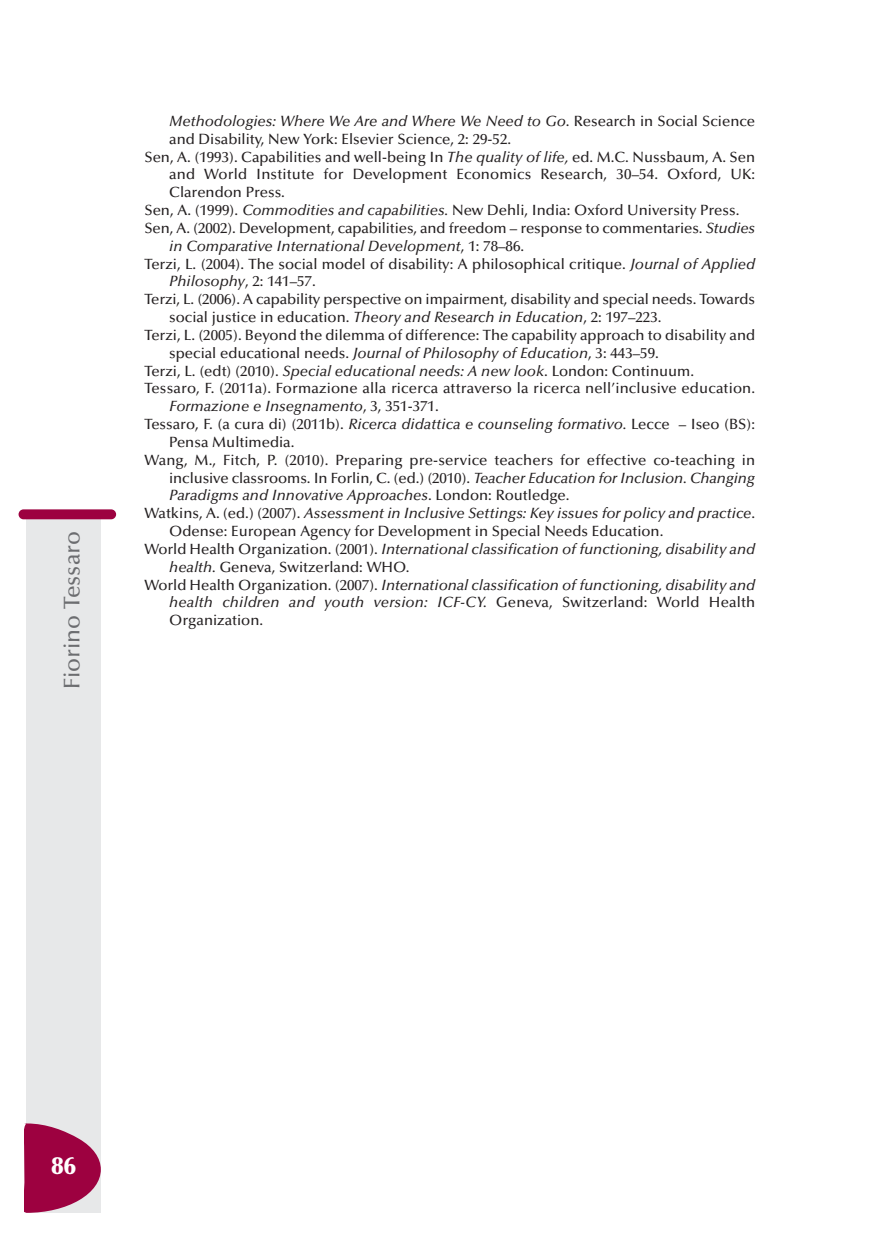
<style>
.page{position:relative;width:869px;height:1241px;background:#fff}
.page>*{position:absolute;margin:0;border:0;box-sizing:border-box;transform-origin:0 0}
.t1{font:900 24.5px "Optima";color:#fff}
.t2{font:500 22.75px "Optima";color:#6c6d70}
.t3{font:500 14.88px "Optima";color:#231f20}
.t4{font:italic 500 14.88px "Optima";color:#231f20}
.s1{font-style:normal}
.s2{font-style:italic}
</style>
<div class="page">
<div style="left:27px;top:517px;width:74px;height:695px;background:#e7e8e9"></div>
<div style="left:19px;top:509px;width:97px;height:10px;background:#9d0140;border-radius:5px"></div>
<svg style="left:24px;top:1122px;width:77px;height:90px"></svg>
<h2 class="t2" style="left:63px;top:689px;width:159px;rotate:-90deg">Fiorino Tessaro</h2>
<p class="t4" style="left:169px;top:115px;width:587px">Methodologies: Where We Are and Where We Need to Go<span class="s1">. Research in Social Science</span></p>
<p class="t3" style="left:169px;top:133px;width:343px">and Disability, New York: Elsevier Science, 2: 29-52.</p>
<p class="t3" style="left:144px;top:151px;width:612px">Sen, A. (1993). Capabilities and well-being In <span class="s2">The quality of life,</span> ed. M.C. Nussbaum, A. Sen</p>
<p class="t3" style="left:169px;top:168px;width:587px">and World Institute for Development Economics Research, 30–54. Oxford, UK:</p>
<p class="t3" style="left:169px;top:186px;width:117px">Clarendon Press.</p>
<p class="t3" style="left:144px;top:204px;width:596px">Sen, A. (1999). <span class="s2">Commodities and capabilities.</span> New Dehli, India: Oxford University Press.</p>
<p class="t3" style="left:144px;top:222px;width:612px">Sen, A. (2002). Development, capabilities, and freedom – response to commentaries. <span class="s2">Studies</span></p>
<p class="t4" style="left:169px;top:240px;width:356px">in Comparative International Development<span class="s1">, 1: 78–86.</span></p>
<p class="t3" style="left:144px;top:258px;width:612px">Terzi, L. (2004). The social model of disability: A philosophical critique. <span class="s2">Journal of Applied</span></p>
<p class="t4" style="left:169px;top:275px;width:148px">Philosophy<span class="s1">, 2: 141–57.</span></p>
<p class="t3" style="left:144px;top:293px;width:612px">Terzi, L. (2006). A capability perspective on impairment, disability and special needs. Towards</p>
<p class="t3" style="left:169px;top:311px;width:493px">social justice in education. <span class="s2">Theory and Research in Education</span>, 2: 197–223.</p>
<p class="t3" style="left:144px;top:329px;width:612px">Terzi, L. (2005). Beyond the dilemma of difference: The capability approach to disability and</p>
<p class="t3" style="left:169px;top:347px;width:491px">special educational needs. <span class="s2">Journal of Philosophy of Education</span>, 3: 443–59.</p>
<p class="t3" style="left:144px;top:365px;width:551px">Terzi, L. (edt) (2010). <span class="s2">Special educational needs: A new look</span>. London: Continuum.</p>
<p class="t3" style="left:144px;top:382px;width:612px">Tessaro, F. (2011a). Formazione alla ricerca attraverso la ricerca nell’inclusive education.</p>
<p class="t4" style="left:169px;top:400px;width:271px">Formazione e Insegnamento<span class="s1">, 3, 351-371.</span></p>
<p class="t3" style="left:144px;top:418px;width:612px">Tessaro, F. (a cura di) (2011b). <span class="s2">Ricerca didattica e counseling formativo.</span> Lecce – Iseo (BS):</p>
<p class="t3" style="left:169px;top:436px;width:127px">Pensa Multimedia.</p>
<p class="t3" style="left:144px;top:454px;width:612px">Wang, M., Fitch, P. (2010). Preparing pre-service teachers for effective co-teaching in</p>
<p class="t3" style="left:169px;top:471px;width:587px">inclusive classrooms. In Forlin, C. (ed.) (2010). <span class="s2">Teacher Education for Inclusion. Changing</span></p>
<p class="t4" style="left:169px;top:489px;width:401px">Paradigms and Innovative Approaches<span class="s1">. London: Routledge.</span></p>
<p class="t4" style="left:144px;top:507px;width:612px"><span class="s1">Watkins, A. (ed.) (2007).</span> Assessment in Inclusive Settings: Key issues for policy and practice<span class="s1">.</span></p>
<p class="t3" style="left:169px;top:525px;width:495px">Odense: European Agency for Development in Special Needs Education.</p>
<p class="t4" style="left:144px;top:543px;width:612px"><span class="s1">World Health Organization. (2001).</span> International classification of functioning, disability and</p>
<p class="t3" style="left:169px;top:561px;width:242px"><span class="s2">health.</span> Geneva, Switzerland: WHO.</p>
<p class="t4" style="left:144px;top:578px;width:612px"><span class="s1">World Health Organization. (2007).</span> International classification of functioning, disability and</p>
<p class="t4" style="left:169px;top:596px;width:587px">health children and youth version: ICF-CY. <span class="s1">Geneva, Switzerland: World Health</span></p>
<p class="t3" style="left:169px;top:614px;width:95px">Organization.</p>
<h1 class="t1" style="left:52px;top:1155px;width:26px">86</h1>
</div>
